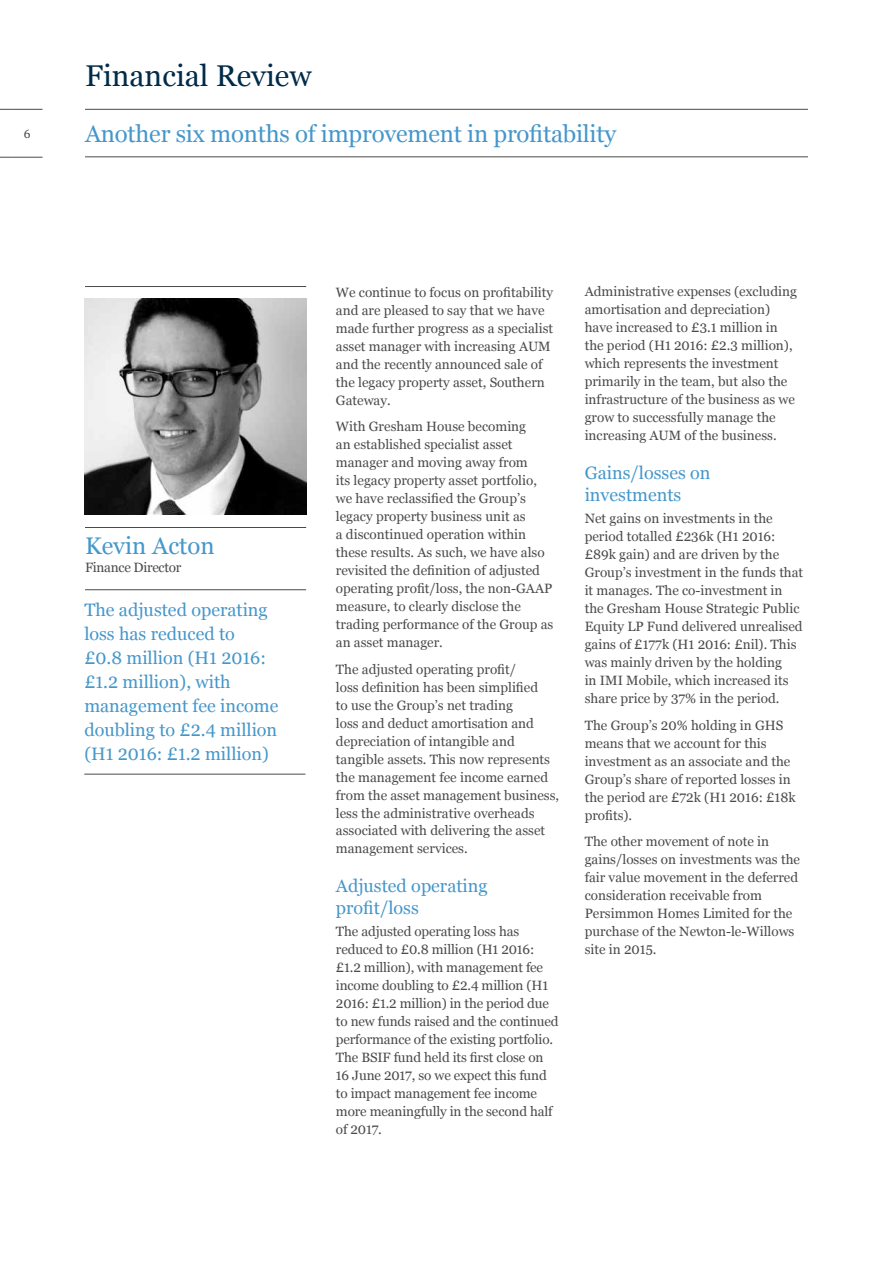
<style>
.page{position:relative;width:893px;height:1263px;background:#fff}
.page>*{position:absolute;margin:0;border:0;box-sizing:border-box;transform-origin:0 0}
.t1{font:30px "Georgia";color:#002b49}
.t2{font:24px "Georgia";letter-spacing:-.01em;color:#4597cb}
.t3{font:18px/24px "Georgia";color:#4597cb}
.t4{font:13.5px/18px "Georgia";color:#4a4a49}
.t5{font:13.5px "Georgia";letter-spacing:-.02em;color:#4a4a49}
.t6{font:12px "Georgia";color:#4a4a49}
</style>
<div class="page">
<svg style="left:0;top:109px;width:12px;height:1px"></svg>
<hr style="left:12px;top:109px;width:31px;height:1px;background:#4a4a49">
<svg style="left:0;top:157px;width:12px;height:1px"></svg>
<hr style="left:12px;top:157px;width:31px;height:1px;background:#4a4a49">
<hr style="left:84px;top:774px;width:221px;height:1px;background:#4a4a49">
<hr style="left:85px;top:589px;width:221px;height:1px;background:#4a4a49">
<hr style="left:85px;top:286px;width:221px;height:1px;background:#4a4a49">
<hr style="left:85px;top:527px;width:221px;height:1px;background:#4a4a49">
<img style="left:84px;top:298px;width:222px;height:216px">
<hr style="left:85px;top:109px;width:723px;height:1px;background:#4a4a49">
<hr style="left:85px;top:157px;width:723px;height:1px;background:#4a4a49">
<p class="t6" style="left:24px;top:127px;width:8px">6</p>
<h1 class="t1" style="left:85px;top:59px;width:228px">Financial Review</h1>
<h2 class="t2" style="left:85px;top:120px;width:533px">Another six months of improvement in profitability</h2>
<h2 class="t2" style="left:85px;top:532px;width:131px">Kevin Acton</h2>
<p class="t5" style="left:85px;top:560px;width:98px">Finance Director</p>
<h3 class="t3" style="left:84px;top:598px;width:196px">The adjusted operating loss has reduced to<br>£0.8 million (H1 2016: £1.2 million), with management fee income doubling to £2.4 million (H1 2016: £1.2 million)</h3>
<p class="t4" style="left:336px;top:283px;width:219px">We continue to focus on profitability and are pleased to say that we have made further progress as a specialist asset manager with increasing AUM and the recently announced sale of the legacy property asset, Southern<br>Gateway.</p>
<p class="t4" style="left:336px;top:417px;width:219px">With Gresham House becoming<br>an established specialist asset manager and moving away from<br>its legacy property asset portfolio, we have reclassified the Group’s legacy property business unit as<br>a discontinued operation within these results. As such, we have also revisited the definition of adjusted operating profit/loss, the non-GAAP measure, to clearly disclose the trading performance of the Group as an asset manager.</p>
<p class="t4" style="left:336px;top:660px;width:225px">The adjusted operating profit/<br>loss definition has been simplified<br>to use the Group’s net trading<br>loss and deduct amortisation and depreciation of intangible and tangible assets. This now represents the management fee income earned from the asset management business, less the administrative overheads associated with delivering the asset management services.</p>
<h3 class="t3" style="left:336px;top:875px;width:153px;line-height:21.6px">Adjusted operating profit/loss</h3>
<p class="t4" style="left:336px;top:922px;width:224px">The adjusted operating loss has reduced to £0.8 million (H1 2016: £1.2 million), with management fee income doubling to £2.4 million (H1<br>2016: £1.2 million) in the period due to new funds raised and the continued performance of the existing portfolio.<br>The BSIF fund held its first close on<br>16 June 2017, so we expect this fund to impact management fee income more meaningfully in the second half of 2017.</p>
<p class="t4" style="left:585px;top:283px;width:214px">Administrative expenses (excluding amortisation and depreciation) have increased to £3.1 million in the period (H1 2016: £2.3 million), which represents the investment primarily in the team, but also the infrastructure of the business as we grow to successfully manage the increasing AUM of the business.</p>
<h3 class="t3" style="left:585px;top:462px;width:127px;line-height:21.6px">Gains/losses on investments</h3>
<p class="t4" style="left:585px;top:509px;width:220px">Net gains on investments in the period totalled £236k (H1 2016: £89k gain) and are driven by the Group’s investment in the funds that it manages. The co-investment in the Gresham House Strategic Public Equity LP Fund delivered unrealised gains of £177k (H1 2016: £nil). This was mainly driven by the holding<br>in IMI Mobile, which increased its share price by 37% in the period.</p>
<p class="t4" style="left:585px;top:716px;width:212px">The Group’s 20% holding in GHS means that we account for this investment as an associate and the<br>Group’s share of reported losses in the period are £72k (H1 2016: £18k profits).</p>
<p class="t4" style="left:585px;top:832px;width:217px">The other movement of note in gains/losses on investments was the fair value movement in the deferred consideration receivable from<br>Persimmon Homes Limited for the purchase of the Newton-le-Willows site in 2015.</p>
</div>
